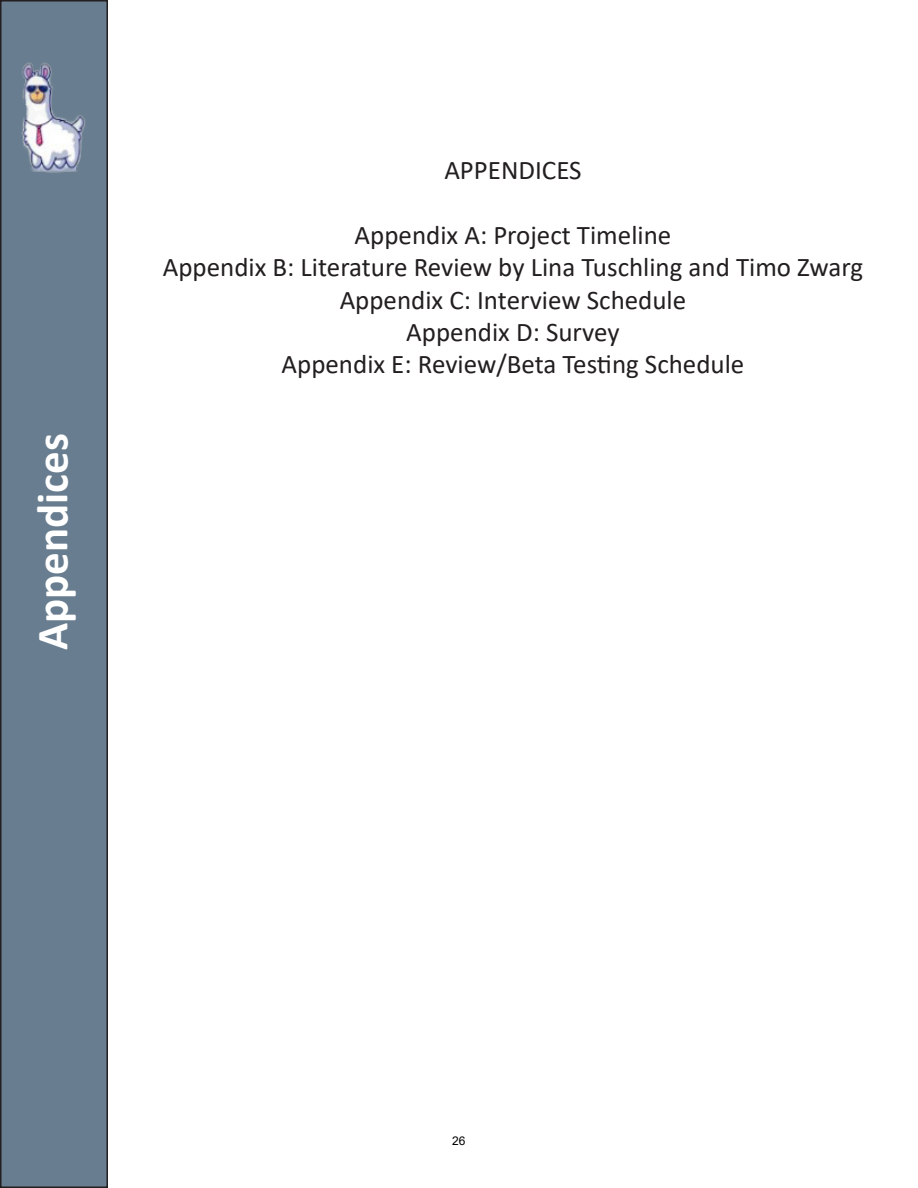
<style>
.page{position:relative;width:918px;height:1188px;background:#fff}
.page>*{position:absolute;margin:0;border:0;box-sizing:border-box;transform-origin:0 0}
.t1{font:700 45px "Calibri";color:#fff}
.t2{font:27px "Calibri";color:#231f20}
.t3{font:12px "Arial";color:#000}
</style>
<div class="page">
<div style="left:1px;top:1px;width:106px;height:1186px;background:#687d8f"></div>
<div style="left:0;top:0;width:108px;height:1188px;border:2px solid #231f20"></div>
<img style="left:0;top:54px;width:108px;height:144px">
<p class="t1" style="left:21px;top:650px;width:219px;rotate:-90deg">Appendices</p>
<p class="t2" style="left:444px;top:151px;width:139px">APPENDICES</p>
<p class="t2" style="left:355px;top:216px;width:318px">Appendix A: Project Timeline</p>
<p class="t2" style="left:163px;top:248px;width:702px">Appendix B: Literature Review by Lina Tuschling and Timo Zwarg</p>
<p class="t2" style="left:340px;top:281px;width:348px">Appendix C: Interview Schedule</p>
<p class="t2" style="left:406px;top:313px;width:215px">Appendix D: Survey</p>
<p class="t2" style="left:282px;top:346px;width:464px">Appendix E: Review/Beta Testing Schedule</p>
<p class="t3" style="left:452px;top:1132px;width:15px">26</p>
</div>
